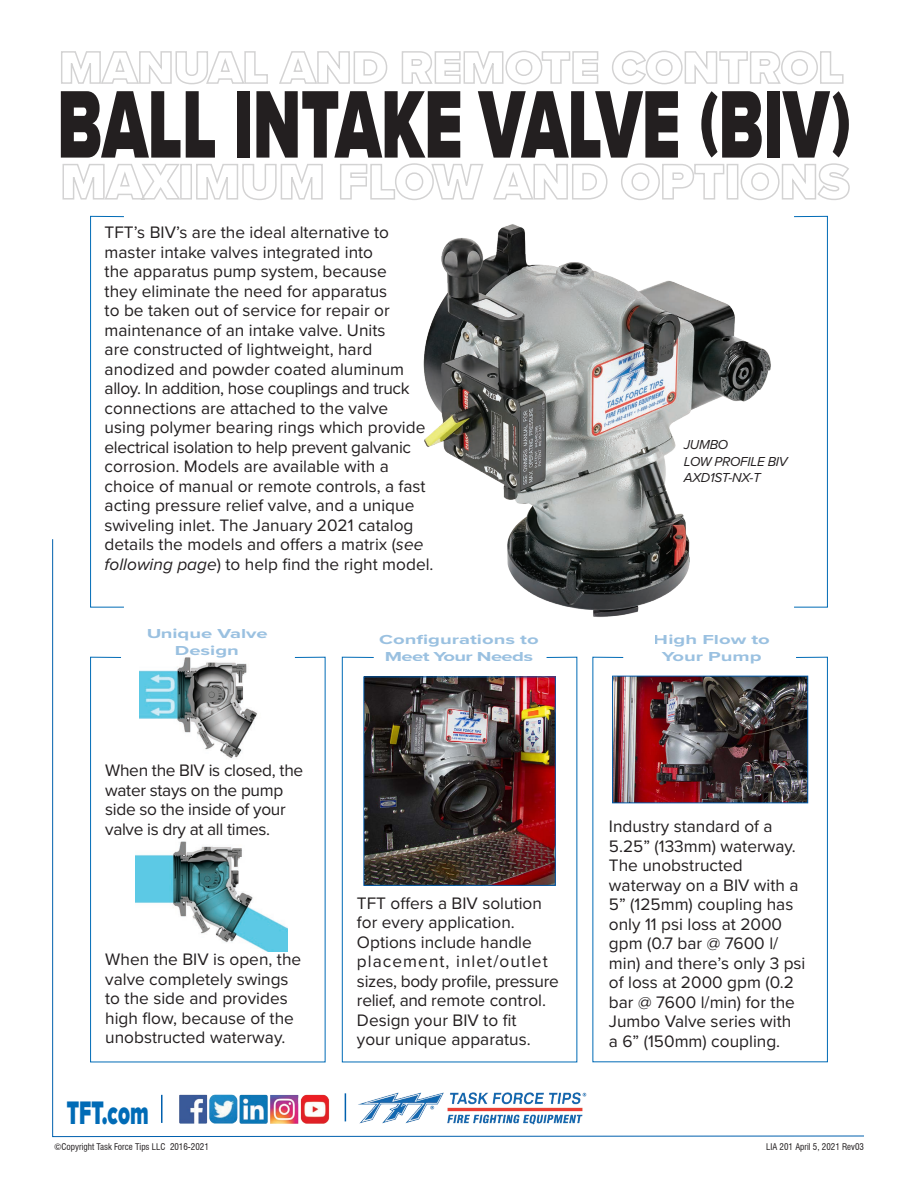
<style>
.page{position:relative;width:918px;height:1188px;background:#fff}
.page>*{position:absolute;margin:0;border:0;box-sizing:border-box;transform-origin:0 0}
.t1{font:900 99.6px "Proxima Nova";color:#231f20;scale:.65 1}
.t2{font:900 33.75px "Proxima Nova";color:#006bb6;scale:.62 1}
.boxed_copy{font:17.25px/19.5px "Proxima Nova";color:#231f20}
.boxed_copy-2{font:17.25px/19.5px "Proxima Nova";letter-spacing:-.02em;color:#231f20}
.t3{font:700 13.5px/16.5px "Proxima Nova";color:#277abe;text-align:center;scale:1.5 1}
.Captions{font:italic 13.5px "Proxima Nova";letter-spacing:-.02em;color:#231f20}
.t4{font:condensed 9px "Swiss 721 BT";color:#231f20}
.s1{font-style:italic}
</style>
<div class="page">
<svg style="left:52px;top:539px;width:812px;height:598px"></svg>
<svg style="left:62px;top:163px;width:788px;height:37px"></svg>
<img style="left:176px;top:1090px;width:157px;height:39px">
<img style="left:355px;top:1091px;width:239px;height:34px">
<hr style="left:161px;top:1095px;width:2px;height:28px;background:#0160ae">
<svg style="left:345px;top:1093px;width:1px;height:28px"></svg>
<svg style="left:90px;top:656px;width:236px;height:407px"></svg>
<svg style="left:342px;top:656px;width:236px;height:407px"></svg>
<img style="left:409px;top:224px;width:365px;height:405px">
<img style="left:365px;top:678px;width:189px;height:206px">
<div style="left:363px;top:676px;width:193px;height:210px;border:1px solid #015aaa"></div>
<div style="left:90px;top:216px;width:34px;height:392px;border:1px solid #006bb6"></div>
<div style="left:794px;top:216px;width:34px;height:392px;border:1px solid #006bb6"></div>
<svg style="left:61px;top:50px;width:783px;height:35px"></svg>
<svg style="left:592px;top:656px;width:236px;height:407px"></svg>
<img style="left:614px;top:678px;width:192px;height:123px">
<div style="left:612px;top:676px;width:196px;height:127px;border:1px solid #015aaa"></div>
<p class="t1" style="left:57px;top:50px;width:1223px">BALL INTAKE VALVE <sup>(</sup>BIV<sup>)</sup></p>
<p class="boxed_copy" style="left:105px;top:222px;width:330px">TFT’s BIV’s are the ideal alternative to master intake valves integrated into<br>the apparatus pump system, because<br>they eliminate the need for apparatus<br>to be taken out of service for repair or maintenance of an intake valve. Units<br>are constructed of lightweight, hard anodized and powder coated aluminum alloy. In addition, hose couplings and truck connections are attached to the valve<br>using polymer bearing rings which provide electrical isolation to help prevent galvanic corrosion. Models are available with a choice of manual or remote controls, a fast acting pressure relief valve, and a unique swiveling inlet. The January 2021 catalog details the models and offers a matrix (<span class="s1">see following page</span>) to help find the right model.</p>
<p class="Captions" style="left:684px;top:435px;width:46px">JUMBO</p>
<p class="Captions" style="left:684px;top:451px;width:106px">LOW PROFILE BIV</p>
<p class="Captions" style="left:684px;top:468px;width:79px">AXD1ST-NX-T</p>
<p class="t3" style="left:146px;top:625px;width:83px">Unique Valve<br>Design</p>
<p class="t3" style="left:379px;top:631px;width:108px">Configurations to<br>Meet Your Needs</p>
<p class="t3" style="left:654px;top:631px;width:79px">High Flow to<br>Your Pump</p>
<p class="boxed_copy-2" style="left:105px;top:760px;width:199px">When the BIV is closed, the water stays on the pump side so the inside of your valve is dry at all times.</p>
<p class="boxed_copy" style="left:105px;top:949px;width:198px">When the BIV is open, the valve completely swings to the side and provides high flow, because of the unobstructed waterway.</p>
<p class="t2" style="left:67px;top:1087px;width:134px">TFT.com</p>
<p class="boxed_copy" style="left:357px;top:893px;width:203px">TFT offers a BIV solution for every application.<br>Options include handle placement, inlet/outlet sizes, body profile, pressure relief, and remote control.<br>Design your BIV to fit<br>your unique apparatus.</p>
<p class="boxed_copy" style="left:609px;top:816px;width:198px">Industry standard of a<br>5.25” (133mm) waterway.<br>The unobstructed waterway on a BIV with a<br>5” (125mm) coupling has only 11 psi loss at 2000 gpm (0.7 bar @ 7600 l/ min) and there’s only 3 psi of loss at 2000 gpm (0.2 bar @ 7600 l/min) for the<br>Jumbo Valve series with<br>a 6” (150mm) coupling.</p>
<p class="t4" style="left:54px;top:1141px;width:156px">©Copyright Task Force Tips LLC 2016-2021</p>
<p class="t4" style="left:766px;top:1141px;width:99px">LIA 201 April 5, 2021 Rev03</p>
</div>
